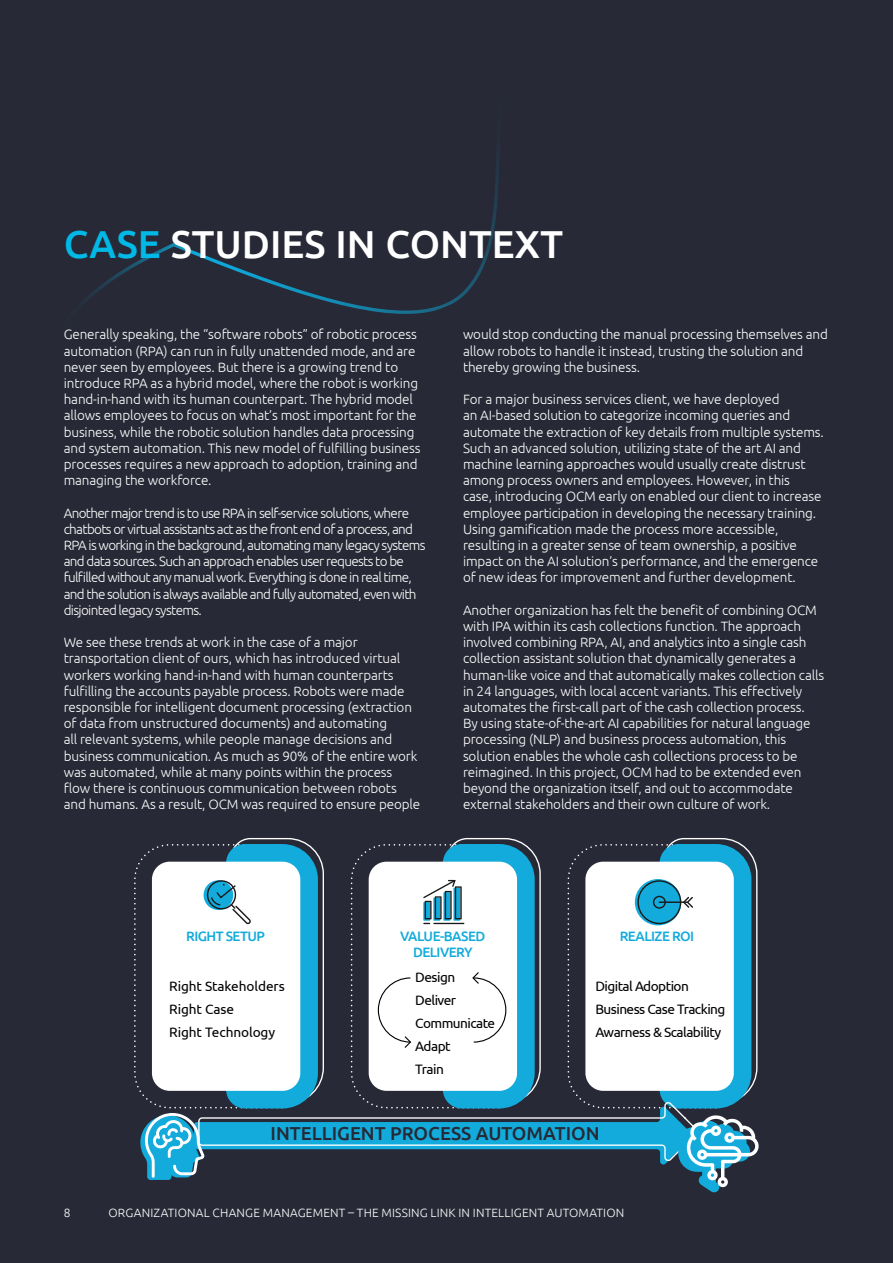
<style>
.page{position:relative;width:893px;height:1263px;background:#272936}
.page>*{position:absolute;margin:0;border:0;box-sizing:border-box;transform-origin:0 0}
.t1{font:500 39px "Ubuntu";color:#fff}
.t2{font:500 18.75px "Ubuntu";color:#272936}
.t3{font:13.65px/23px "Ubuntu";letter-spacing:-.04em;color:#000}
.t4{font:13.65px/23px "Ubuntu";letter-spacing:-.005em;color:#000}
.t5{font:500 13.65px/16.4px "Ubuntu";letter-spacing:-.04em;color:#12abdb;text-align:center}
.t6{font:300 13.5px/16.2px "Ubuntu";letter-spacing:-.01em;color:#fff}
.t7{font:300 13.5px/16.2px "Ubuntu";letter-spacing:-.05em;color:#fff}
.t8{font:300 12px "Ubuntu";letter-spacing:.015em;color:#fff}
.s1{color:#00b9e7}
</style>
<div class="page">
<svg style="left:134px;top:838px;width:625px;height:354px"></svg>
<svg style="left:83px;top:150px;width:416px;height:164px"></svg>
<h1 class="t1" style="left:64px;top:220px;width:501px"><span class="s1">CASE</span> STUDIES IN CONTEXT</h1>
<p class="t6" style="left:64px;top:326px;width:358px">Generally speaking, the “software robots” of robotic process automation (RPA) can run in fully unattended mode, and are never seen by employees. But there is a growing trend to introduce RPA as a hybrid model, where the robot is working hand-in-hand with its human counterpart. The hybrid model allows employees to focus on what’s most important for the business, while the robotic solution handles data processing and system automation. This new model of fulfilling business processes requires a new approach to adoption, training and managing the workforce.</p>
<p class="t7" style="left:64px;top:504px;width:363px">Another major trend is to use RPA in self-service solutions, where chatbots or virtual assistants act as the front end of a process, and RPA is working in the background, automating many legacy systems and data sources. Such an approach enables user requests to be fulfilled without any manual work. Everything is done in real time, and the solution is always available and fully automated, even with disjointed legacy systems.</p>
<p class="t6" style="left:64px;top:634px;width:358px">We see these trends at work in the case of a major transportation client of ours, which has introduced virtual workers working hand-in-hand with human counterparts fulfilling the accounts payable process. Robots were made responsible for intelligent document processing (extraction of data from unstructured documents) and automating<br>all relevant systems, while people manage decisions and business communication. As much as 90% of the entire work was automated, while at many points within the process flow there is continuous communication between robots and humans. As a result, OCM was required to ensure people</p>
<p class="t6" style="left:463px;top:326px;width:366px">would stop conducting the manual processing themselves and allow robots to handle it instead, trusting the solution and thereby growing the business.</p>
<p class="t6" style="left:463px;top:391px;width:362px">For a major business services client, we have deployed<br>an AI-based solution to categorize incoming queries and automate the extraction of key details from multiple systems.<br>Such an advanced solution, utilizing state of the art AI and machine learning approaches would usually create distrust among process owners and employees. However, in this<br>case, introducing OCM early on enabled our client to increase employee participation in developing the necessary training.<br>Using gamification made the process more accessible, resulting in a greater sense of team ownership, a positive impact on the AI solution’s performance, and the emergence of new ideas for improvement and further development.</p>
<p class="t6" style="left:463px;top:602px;width:363px">Another organization has felt the benefit of combining OCM with IPA within its cash collections function. The approach involved combining RPA, AI, and analytics into a single cash collection assistant solution that dynamically generates a human-like voice and that automatically makes collection calls in 24 languages, with local accent variants. This effectively automates the first-call part of the cash collection process.<br>By using state-of-the-art AI capabilities for natural language processing (NLP) and business process automation, this solution enables the whole cash collections process to be reimagined. In this project, OCM had to be extended even beyond the organization itself, and out to accommodate external stakeholders and their own culture of work.</p>
<p class="t5" style="left:186px;top:927px;width:80px">RIGHT SETUP</p>
<p class="t5" style="left:400px;top:927px;width:87px">VALUE-BASED<br>DELIVERY</p>
<p class="t5" style="left:620px;top:927px;width:76px">REALIZE ROI</p>
<p class="t3" style="left:415px;top:965px;width:81px">Design<br>Deliver<br>Communicate<br>Adapt<br>Train</p>
<p class="t4" style="left:169px;top:974px;width:117px">Right Stakeholders<br>Right Case<br>Right Technology</p>
<p class="t3" style="left:595px;top:974px;width:131px">Digital Adoption<br>Business Case Tracking<br>Awarness &amp; Scalability</p>
<p class="t8" style="left:64px;top:1205px;width:8px">8</p>
<h2 class="t2" style="left:271px;top:1122px;width:331px">INTELLIGENT PROCESS AUTOMATION</h2>
<p class="t8" style="left:109px;top:1205px;width:517px">ORGANIZATIONAL CHANGE MANAGEMENT – THE MISSING LINK IN INTELLIGENT AUTOMATION</p>
</div>
